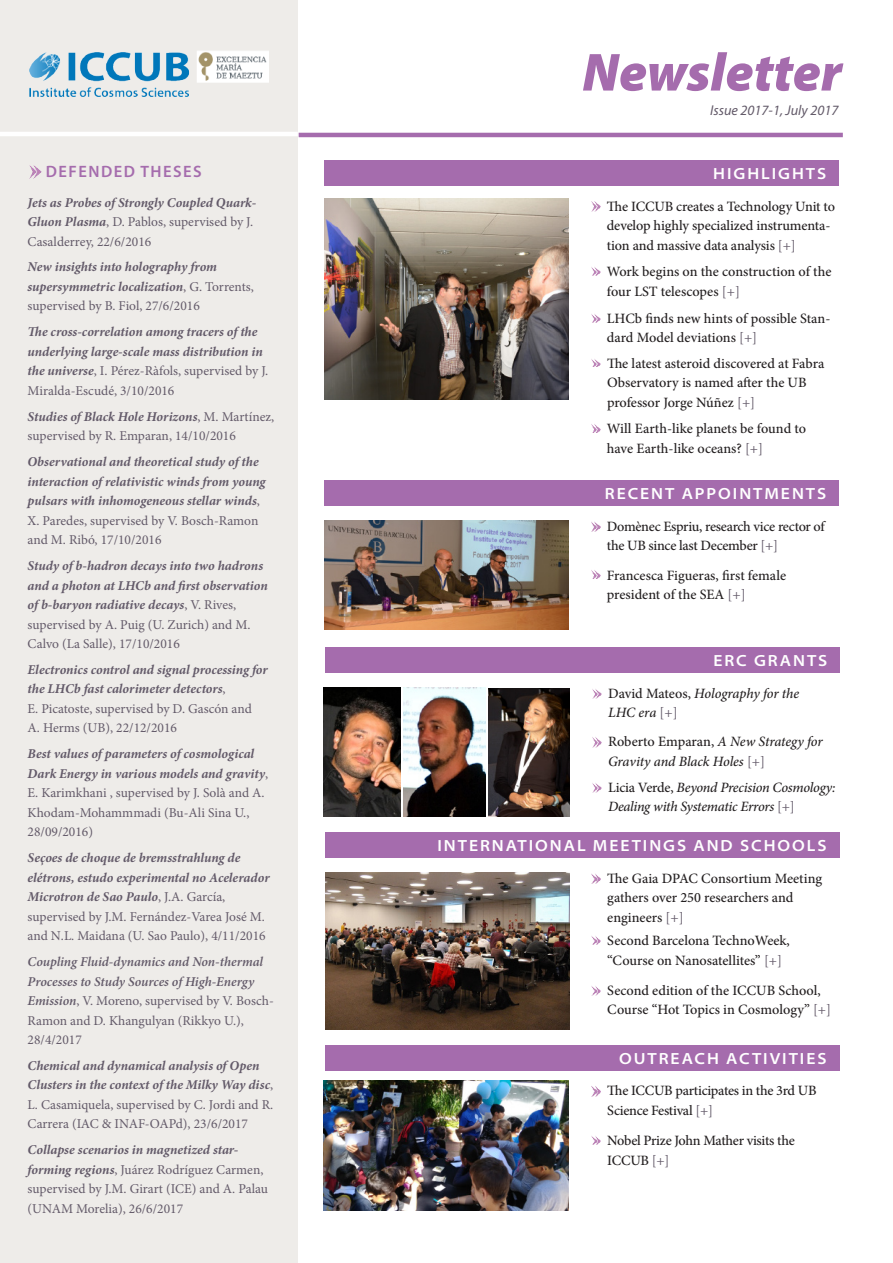
<style>
.page{position:relative;width:893px;height:1263px;background:#fff}
.page>*{position:absolute;margin:0;border:0;box-sizing:border-box;transform-origin:0 0}
.t1{font:italic 900 54px "Myriad Pro";color:#a56cad}
.Títol_1{font:600 16.5px "Myriad Pro";letter-spacing:.09em;color:#a56cad}
.Títol_1_-_Portada{font:600 semi-expanded 16.2px "Myriad Pro";letter-spacing:.12em;color:#fff}
.t2{font:500 14.25px/19.5px "Minion Pro";letter-spacing:-.005em;color:#231f20}
.t3{font:italic 500 14.25px/19.5px "Minion Pro";letter-spacing:-.015em;color:#231f20}
.t4{font:italic 14.25px "Myriad Pro";color:#635a69}
.t5{font:italic 700 13.5px/19.5px "Minion Pro";letter-spacing:-.005em;color:#635a69}
.t6{font:13.5px/19.5px "Minion Pro";color:#635a69}
.t7{font:italic 600 13.5px/19.5px "Minion Pro";letter-spacing:-.005em;color:#635a69}
.s1{font-weight:400;font-style:normal}
.s2{font-weight:700;font-style:italic}
.s3{font-weight:400;color:#635a69}
.s4{font-style:normal}
.s5{font-weight:400;font-style:normal;color:#635a69}
</style>
<div class="page">
<div style="left:0;top:0;width:298px;height:1263px;background:#eeece9"></div>
<hr style="left:299px;top:133px;width:544px;height:4px;background:#a56cad">
<svg style="left:29px;top:165px;width:12px;height:13px"></svg>
<svg style="left:591px;top:201px;width:9px;height:10px"></svg>
<div style="left:324px;top:160px;width:515px;height:26px;background:#a56cad"></div>
<hr style="left:0;top:132px;width:298px;height:4px;background:#fff">
<img style="left:29px;top:51px;width:239px;height:46px">
<svg style="left:591px;top:267px;width:9px;height:8px"></svg>
<svg style="left:591px;top:314px;width:9px;height:8px"></svg>
<svg style="left:591px;top:424px;width:9px;height:9px"></svg>
<svg style="left:591px;top:359px;width:9px;height:8px"></svg>
<img style="left:324px;top:198px;width:245px;height:201px">
<div style="left:324px;top:480px;width:515px;height:26px;background:#a56cad"></div>
<svg style="left:591px;top:521px;width:9px;height:11px"></svg>
<svg style="left:591px;top:570px;width:9px;height:9px"></svg>
<img style="left:324px;top:521px;width:244px;height:109px">
<svg style="left:592px;top:689px;width:10px;height:9px"></svg>
<div style="left:325px;top:647px;width:515px;height:26px;background:#a56cad"></div>
<svg style="left:592px;top:737px;width:10px;height:10px"></svg>
<img style="left:488px;top:688px;width:81px;height:129px">
<img style="left:404px;top:688px;width:82px;height:129px">
<img style="left:324px;top:687px;width:77px;height:130px">
<div style="left:325px;top:832px;width:514px;height:26px;background:#a56cad"></div>
<svg style="left:591px;top:873px;width:10px;height:10px"></svg>
<svg style="left:591px;top:936px;width:10px;height:8px"></svg>
<div style="left:325px;top:1045px;width:514px;height:25px;background:#a56cad"></div>
<svg style="left:591px;top:1086px;width:10px;height:10px"></svg>
<svg style="left:591px;top:1136px;width:10px;height:8px"></svg>
<img style="left:325px;top:872px;width:244px;height:157px">
<img style="left:323px;top:1080px;width:246px;height:130px">
<svg style="left:592px;top:783px;width:10px;height:10px"></svg>
<svg style="left:591px;top:986px;width:10px;height:10px"></svg>
<p class="Títol_1" style="left:46px;top:161px;width:157px">DEFENDED THESES</p>
<p class="t5" style="left:28px;top:192px;width:230px">Jets as Probes of Strongly Coupled Quark-<br>Gluon Plasma<span class="s1">, D. Pablos, supervised by J.<br>Casalderrey, 22/6/2016</span></p>
<p class="t5" style="left:28px;top:257px;width:228px">New insights into holography from supersymmetric localization<span class="s1">, G. Torrents, supervised by B. Fiol, 27/6/2016</span></p>
<p class="t5" style="left:28px;top:322px;width:242px">The cross-correlation among tracers of the underlying large-scale mass distribution in the universe<span class="s1">, I. Pérez-Ràfols, supervised by J.<br>Miralda-Escudé, 3/10/2016</span></p>
<p class="t6" style="left:28px;top:407px;width:248px"><span class="s2">Studies of Black Hole Horizons</span>, M. Martínez, supervised by R. Emparan, 14/10/2016</p>
<p class="t5" style="left:28px;top:452px;width:240px">Observational and theoretical study of the interaction of relativistic winds from young pulsars with inhomogeneous stellar winds<span class="s1">, X. Paredes, supervised by V. Bosch-Ramon and M. Ribó, 17/10/2016</span></p>
<p class="t5" style="left:28px;top:556px;width:242px">Study of b-hadron decays into two hadrons and a photon at LHCb and first observation of b-baryon radiative decays<span class="s1">, V. Rives, supervised by A. Puig (U. Zurich) and M.<br>Calvo (La Salle), 17/10/2016</span></p>
<p class="t5" style="left:28px;top:660px;width:242px">Electronics control and signal processing for the LHCb fast calorimeter detectors<span class="s1">,<br>E. Picatoste, supervised by D. Gascón and<br>A. Herms (UB), 22/12/2016</span></p>
<p class="t6" style="left:28px;top:744px;width:242px"><span class="s2">Best values of parameters of cosmological Dark Energy in various models and gravity</span>, E. Karimkhani , supervised by J. Solà and A.<br>Khodam-Mohammmadi (Bu-Ali Sina U., 28/09/2016)</p>
<p class="t5" style="left:28px;top:848px;width:244px">Seçoes de choque de bremsstrahlung de elétrons, estudo experimental no Acelerador Microtron de Sao Paulo<span class="s1">, J.A. García, supervised by J.M. Fernández-Varea José M. and N.L. Maidana (U. Sao Paulo), 4/11/2016</span></p>
<p class="t7" style="left:28px;top:952px;width:248px">Coupling Fluid-dynamics and Non-thermal Processes to Study Sources of High-Energy Emission<span class="s1">, V. Moreno, supervised by V. Bosch-Ramon and D. Khangulyan (Rikkyo U.), 28/4/2017</span></p>
<p class="t5" style="left:28px;top:1056px;width:247px">Chemical and dynamical analysis of Open Clusters in the context of the Milky Way disc<span class="s1">, L. Casamiquela, supervised by C. Jordi and R.<br>Carrera (IAC &amp; INAF-OAPd), 23/6/2017</span></p>
<p class="t6" style="left:28px;top:1140px;width:242px"><span class="s2">Collapse scenarios in magnetized star&shy;forming regions</span>, Juárez Rodríguez Carmen, supervised by J.M. Girart (ICE) and A. Palau (UNAM Morelia), 26/6/2017</p>
<p class="t1" style="left:582px;top:42px;width:261px">Newsletter</p>
<p class="t4" style="left:710px;top:102px;width:130px">Issue 2017-1, July 2017</p>
<p class="Títol_1_-_Portada" style="left:713px;top:164px;width:114px">HIGHLIGHTS</p>
<p class="t2" style="left:607px;top:196px;width:230px">The ICCUB creates a Technology Unit to develop highly specialized instrumenta&shy;tion and massive data analysis <span class="s3">[+]</span></p>
<p class="t2" style="left:607px;top:262px;width:226px">Work begins on the construction of the four LST telescopes <span class="s3">[+]</span></p>
<p class="t2" style="left:607px;top:309px;width:225px">LHCb finds new hints of possible Stan&shy;dard Model deviations <span class="s3">[+]</span></p>
<p class="t2" style="left:607px;top:353px;width:219px">The latest asteroid discovered at Fabra<br>Observatory is named after the UB professor Jorge Núñez <span class="s3">[+]</span></p>
<p class="t2" style="left:607px;top:419px;width:201px">Will Earth-like planets be found to have Earth-like oceans? <span class="s3">[+]</span></p>
<p class="Títol_1_-_Portada" style="left:605px;top:484px;width:223px">RECENT APPOINTMENTS</p>
<p class="t2" style="left:607px;top:517px;width:219px">Domènec Espriu, research vice rector of the UB since last December <span class="s3">[+]</span></p>
<p class="t2" style="left:607px;top:565px;width:181px">Francesca Figueras, first female</p>
<p class="t2" style="left:607px;top:585px;width:140px">president of the SEA <span class="s3">[+]</span></p>
<p class="Títol_1_-_Portada" style="left:713px;top:651px;width:115px">ERC GRANTS</p>
<p class="t3" style="left:608px;top:683px;width:193px"><span class="s4">David Mateos,</span> Holography for the<br>LHC era <span class="s5">[+]</span></p>
<p class="t3" style="left:608px;top:732px;width:216px"><span class="s4">Roberto Emparan,</span> A New Strategy for<br>Gravity and Black Holes <span class="s5">[+]</span></p>
<p class="t3" style="left:608px;top:777px;width:229px"><span class="s4">Licia Verde,</span> Beyond Precision Cosmology:<br>Dealing with Systematic Errors <span class="s5">[+]</span></p>
<p class="Títol_1_-_Portada" style="left:437px;top:836px;width:391px">INTERNATIONAL MEETINGS AND SCHOOLS</p>
<p class="t2" style="left:607px;top:868px;width:216px">The Gaia DPAC Consortium Meeting gathers over 250 researchers and engineers <span class="s3">[+]</span></p>
<p class="t2" style="left:607px;top:931px;width:184px">Second Barcelona TechnoWeek, “Course on Nanosatellites” <span class="s3">[+]</span></p>
<p class="t2" style="left:607px;top:980px;width:225px">Second edition of the ICCUB School,<br>Course “Hot Topics in Cosmology” <span class="s3">[+]</span></p>
<p class="Títol_1_-_Portada" style="left:619px;top:1049px;width:209px">OUTREACH ACTIVITIES</p>
<p class="t2" style="left:607px;top:1081px;width:211px">The ICCUB participates in the 3rd UB<br>Science Festival <span class="s3">[+]</span></p>
<p class="t2" style="left:607px;top:1131px;width:189px">Nobel Prize John Mather visits the<br>ICCUB <span class="s3">[+]</span></p>
</div>
